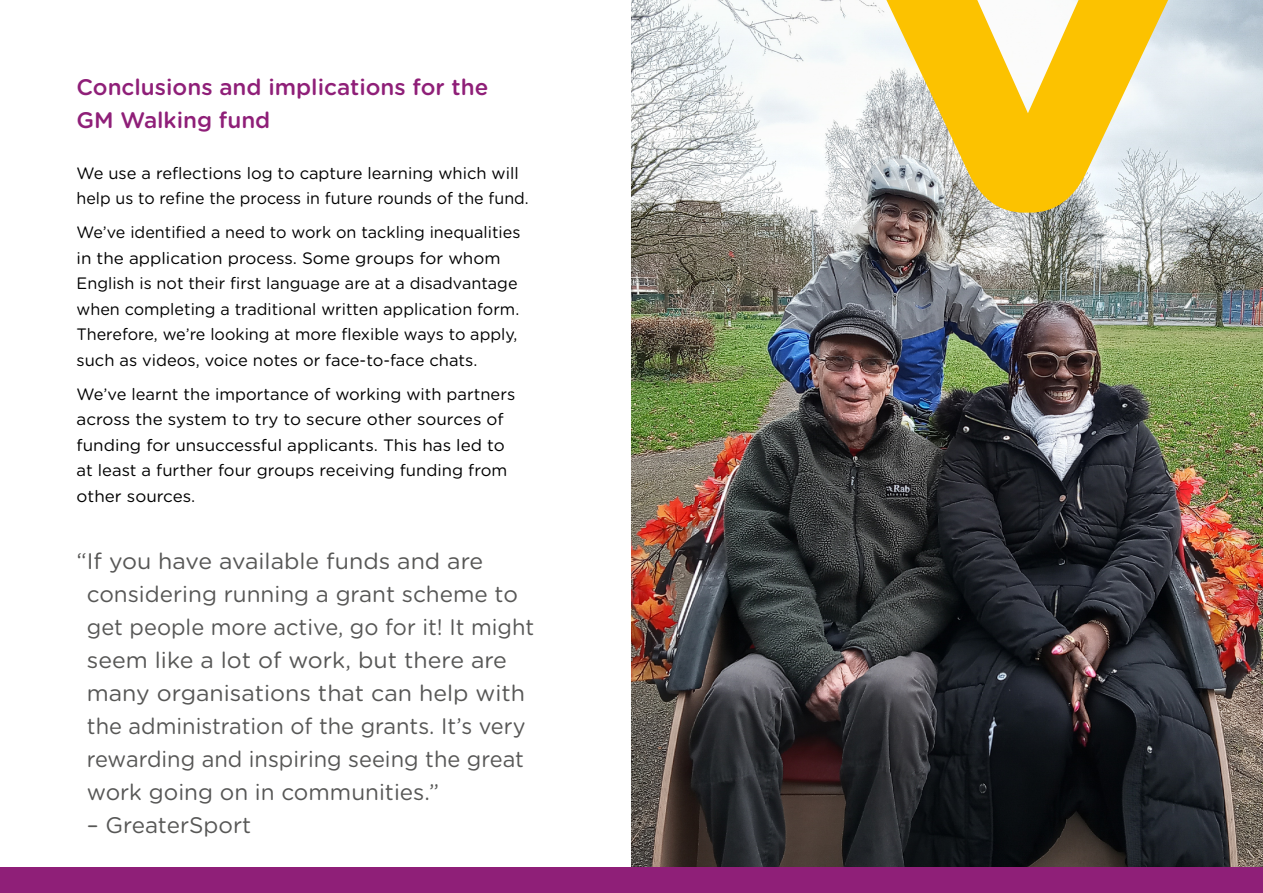
<style>
.page{position:relative;width:1263px;height:893px;background:#fff}
.page>*{position:absolute;margin:0;border:0;box-sizing:border-box;transform-origin:0 0}
.t1{font:22.5px/33px "Gotham Rounded";color:#575756}
.t2{font:500 22.5px/33px "Gotham Rounded";color:#8f1f78}
.t3{font:16.5px/25.5px "Gotham Rounded";color:#000}
</style>
<div class="page">
<img style="left:631px;top:0;width:632px;height:867px">
<div style="left:0;top:867px;width:1263px;height:26px;background:#8f1f78"></div>
<svg style="left:857px;top:0;width:341px;height:213px"></svg>
<h1 class="t2" style="left:77px;top:69px;width:413px">Conclusions and implications for the<br>GM Walking fund</h1>
<p class="t3" style="left:77px;top:159px;width:454px">We use a reflections log to capture learning which will help us to refine the process in future rounds of the fund.</p>
<p class="t3" style="left:77px;top:219px;width:445px">We’ve identified a need to work on tackling inequalities in the application process. Some groups for whom English is not their first language are at a disadvantage when completing a traditional written application form.<br>Therefore, we’re looking at more flexible ways to apply, such as videos, voice notes or face-to-face chats.</p>
<p class="t3" style="left:77px;top:380px;width:440px">We’ve learnt the importance of working with partners across the system to try to secure other sources of funding for unsuccessful applicants. This has led to at least a further four groups receiving funding from other sources.</p>
<p class="t1" style="left:87px;top:543px;width:449px;text-indent:-10px">“If you have available funds and are considering running a grant scheme to get people more active, go for it! It might seem like a lot of work, but there are many organisations that can help with the administration of the grants. It’s very rewarding and inspiring seeing the great work going on in communities.”</p>
<h1 class="t1" style="left:87px;top:807px;width:166px">– GreaterSport</h1>
</div>
